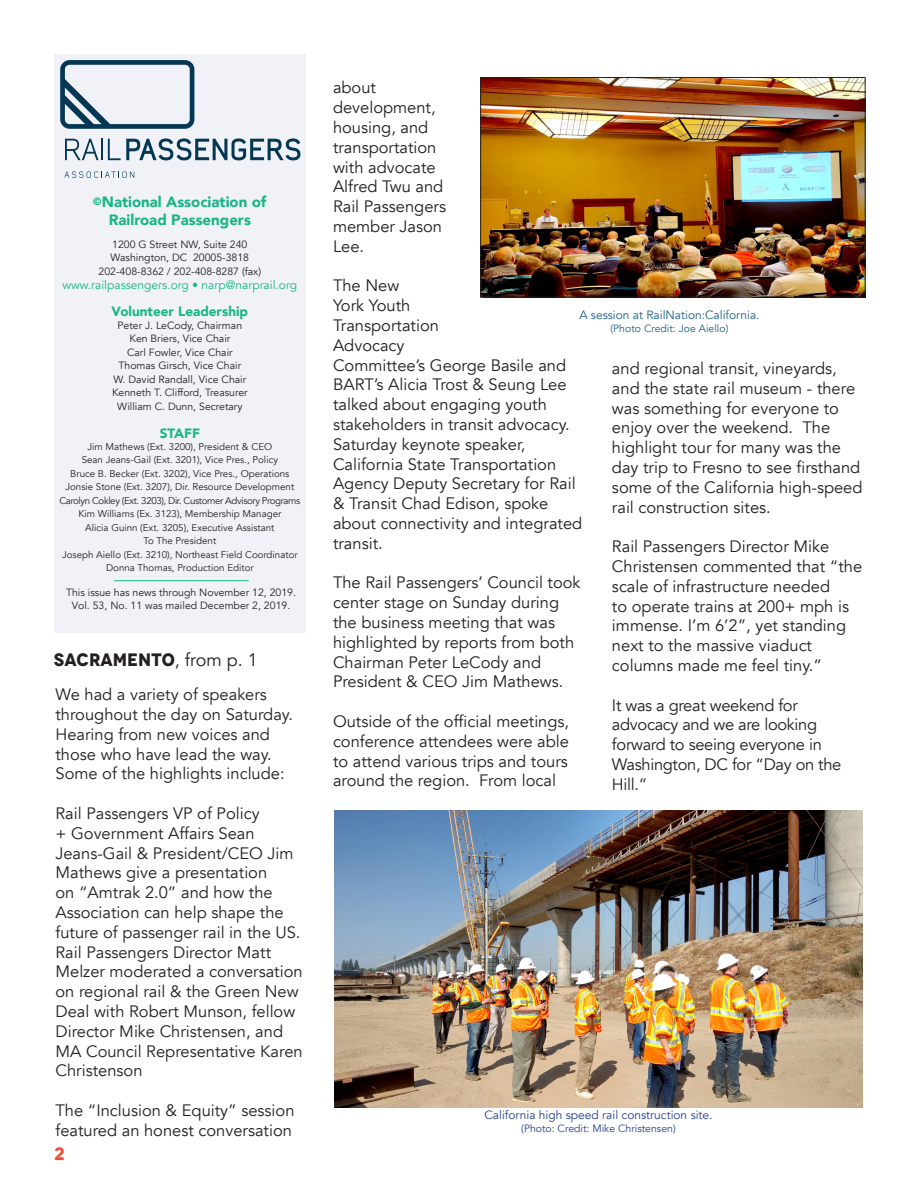
<style>
.page{position:relative;width:918px;height:1188px;background:#fff}
.page>*{position:absolute;margin:0;border:0;box-sizing:border-box;transform-origin:0 0}
.t1{font:700 18px "Novecento";color:#231f20}
.t2{font:700 18px "Novecento";color:#ec5034}
.t3{font:16.5px/19.8px "Avenir";color:#231f20}
.t4{font:16.5px/19.8px "Avenir";letter-spacing:-.02em;color:#231f20}
.t5{font:900 15px/18px "Avenir";color:#19b586;text-align:center}
.t6{font:900 13.5px "Avenir";color:#19b586}
.t7{font:12px "Avenir";color:#19b586}
.Images_Captions{font:12px "Avenir";color:#253f8e}
.t8{font:12px "Avenir";color:#1b5f85}
.t9{font:10.5px/13.5px "Avenir";color:#231f20;text-align:center}
.Images_Captions-2{font:10.5px "Avenir";color:#253f8e}
.t10{font:10.5px "Avenir";color:#1b5f85}
.t11{font:9.75px/13.5px "Avenir";color:#231f20;text-align:center}
.s1{font-size:10.5px}
.s2{font-family:"Avenir";font-weight:400}
</style>
<div class="page">
<div style="left:54px;top:54px;width:252px;height:579px;background:#f0f2f7"></div>
<svg style="left:64px;top:171px;width:70px;height:7px"></svg>
<svg style="left:65px;top:138px;width:235px;height:22px"></svg>
<svg style="left:60px;top:60px;width:134px;height:69px"></svg>
<hr style="left:114px;top:580px;width:135px;height:1px;background:#19b586">
<img style="left:482px;top:79px;width:381px;height:216px">
<div style="left:480px;top:77px;width:385px;height:220px;border:1px solid #231f20"></div>
<img style="left:334px;top:810px;width:529px;height:297px">
<p class="t5" style="left:93px;top:192px;width:175px"><span class="s1">©</span>National Association of<br>Railroad Passengers</p>
<p class="t9" style="left:111px;top:238px;width:140px;line-height:12.6px;text-align:left">1200 G Street NW, Suite 240<br>Washington, DC 20005-3818</p>
<p class="t9" style="left:99px;top:265px;width:164px">202-408-8362 / 202-408-8287 (fax)</p>
<p class="t7" style="left:63px;top:278px;width:236px">www.railpassengers.org • narp@narprail.org</p>
<p class="t6" style="left:112px;top:300px;width:138px">Volunteer Leadership</p>
<p class="t9" style="left:112px;top:319px;width:137px">Peter J. LeCody, Chairman<br>Ken Briers, Vice Chair<br>Carl Fowler, Vice Chair<br>Thomas Girsch, Vice Chair<br>W. David Randall, Vice Chair<br>Kenneth T. Clifford, Treasurer<br>William C. Dunn, Secretary</p>
<p class="t6" style="left:160px;top:422px;width:42px">STAFF</p>
<p class="t11" style="left:59px;top:440px;width:243px">Jim Mathews (Ext. 3200), President &amp; CEO<br>Sean Jeans-Gail (Ext. 3201), Vice Pres., Policy<br>Bruce B. Becker (Ext. 3202), Vice Pres., Operations Jonsie Stone (Ext. 3207), Dir. Resource Development Carolyn Cokley (Ext. 3203), Dir. Customer Advisory Programs Kim Williams (Ex. 3123), Membership Manager<br>Alicia Guinn (Ext. 3205), Executive Assistant<br>To The President<br>Joseph Aiello (Ext. 3210), Northeast Field Coordinator Donna Thomas, Production Editor</p>
<p class="t9" style="left:66px;top:587px;width:231px;line-height:12.6px">This issue has news through November 12, 2019.<br>Vol. 53, No. 11 was mailed December 2, 2019.</p>
<p class="t1" style="left:54px;top:648px;width:205px">SACRAMENTO<span class="s2">, from p. 1</span></p>
<p class="t3" style="left:56px;top:685px;width:239px">We had a variety of speakers throughout the day on Saturday.<br>Hearing from new voices and those who have lead the way.<br>Some of the highlights include:</p>
<p class="t3" style="left:56px;top:804px;width:247px">Rail Passengers VP of Policy<br>+ Government Affairs Sean<br>Jeans-Gail &amp; President/CEO Jim<br>Mathews give a presentation<br>on “Amtrak 2.0” and how the<br>Association can help shape the future of passenger rail in the US.</p>
<p class="t3" style="left:56px;top:942px;width:249px">Rail Passengers Director Matt<br>Melzer moderated a conversation on regional rail &amp; the Green New<br>Deal with Robert Munson, fellow<br>Director Mike Christensen, and<br>MA Council Representative Karen<br>Christenson</p>
<p class="t3" style="left:56px;top:1101px;width:241px">The “Inclusion &amp; Equity” session featured an honest conversation</p>
<p class="t2" style="left:54px;top:1142px;width:12px">2</p>
<p class="t3" style="left:333px;top:78px;width:115px">about development, housing, and transportation with advocate<br>Alfred Twu and<br>Rail Passengers member Jason<br>Lee.</p>
<p class="t3" style="left:333px;top:276px;width:238px">The New<br>York Youth<br>Transportation<br>Advocacy<br>Committee’s George Basile and<br>BART’s Alicia Trost &amp; Seung Lee talked about engaging youth stakeholders in transit advocacy.</p>
<p class="t3" style="left:333px;top:435px;width:251px">Saturday keynote speaker,<br>California State Transportation<br>Agency Deputy Secretary for Rail &amp; Transit Chad Edison, spoke about connectivity and integrated transit.</p>
<p class="t3" style="left:333px;top:573px;width:249px">The Rail Passengers’ Council took center stage on Sunday during the business meeting that was highlighted by reports from both<br>Chairman Peter LeCody and<br>President &amp; CEO Jim Mathews.</p>
<p class="t3" style="left:333px;top:712px;width:238px;text-align:justify">Outside of the official meetings, conference attendees were able to attend various trips and tours around the region. From local</p>
<p class="t8" style="left:579px;top:308px;width:182px">A session at RailNation:California.</p>
<p class="t10" style="left:611px;top:322px;width:119px">(Photo Credit: Joe Aiello)</p>
<p class="t3" style="left:612px;top:359px;width:252px">and regional transit, vineyards, and the state rail museum - there was something for everyone to enjoy over the weekend. The highlight tour for many was the day trip to Fresno to see firsthand some of the California high-speed rail construction sites.</p>
<p class="t3" style="left:612px;top:537px;width:252px">Rail Passengers Director Mike<br>Christensen commented that “the scale of infrastructure needed<br>to operate trains at 200+ mph is immense. I’m 6’2”, yet standing next to the massive viaduct columns made me feel tiny.”</p>
<p class="t4" style="left:612px;top:695px;width:231px">It was a great weekend for advocacy and we are looking forward to seeing everyone in<br>Washington, DC for “Day on the<br>Hill.”</p>
<p class="Images_Captions" style="left:485px;top:1108px;width:230px">California high speed rail construction site.</p>
<p class="Images_Captions-2" style="left:521px;top:1122px;width:156px">(Photo: Credit: Mike Christensen)</p>
</div>
